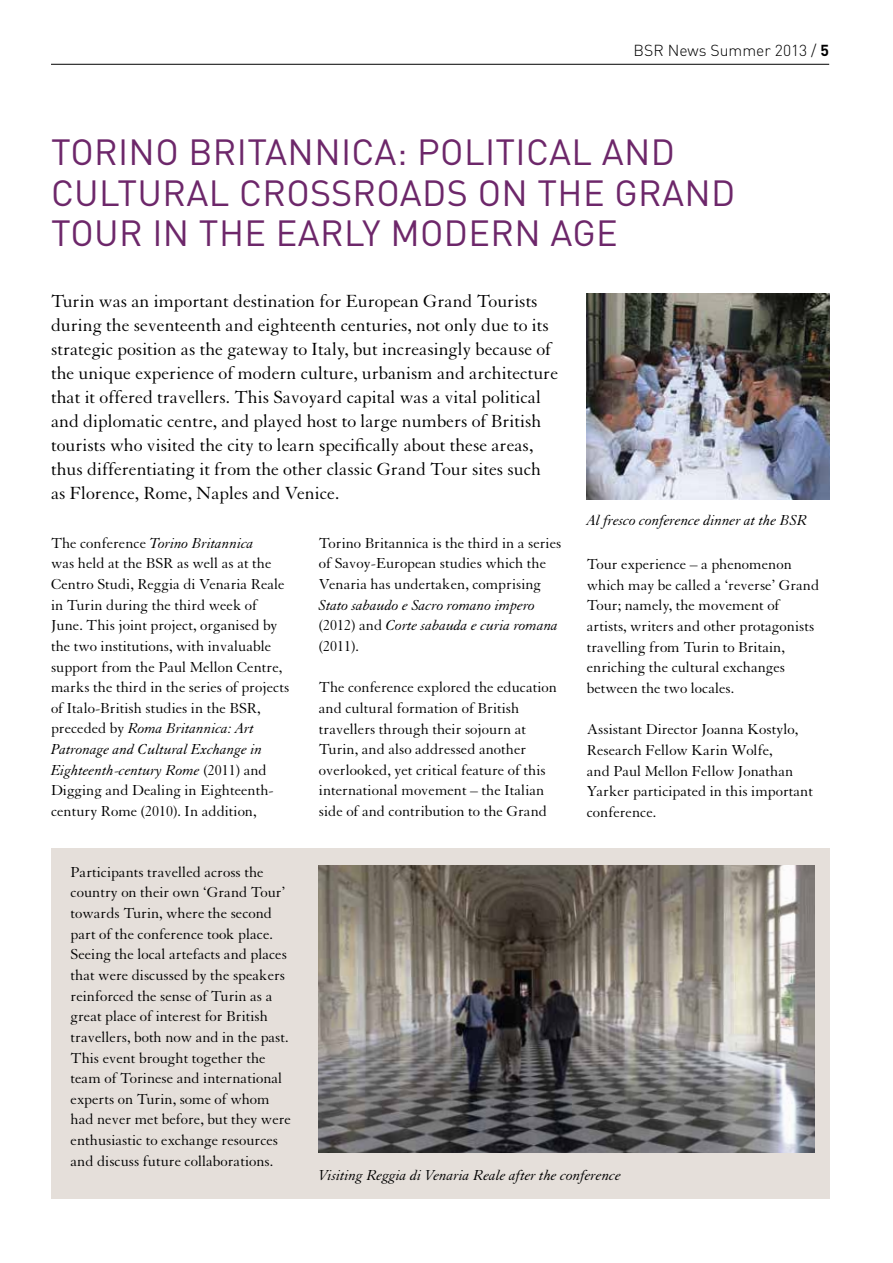
<style>
.page{position:relative;width:893px;height:1263px;background:#fff}
.page>*{position:absolute;margin:0;border:0;box-sizing:border-box;transform-origin:0 0}
.t1{font:36px "DIN";letter-spacing:.01em;color:#6d276a}
.t2{font:19.2px/24px "Granjon";color:#000}
.t3{font:15.75px/20.7px "Granjon";color:#000}
.t4{font:italic 15.75px/20.7px "Granjon";color:#000}
.t5{font:300 15.75px "DIN";color:#000}
.s1{font-weight:700}
.s2{font-style:italic}
.s3{font-style:normal}
</style>
<div class="page">
<hr style="left:51px;top:64px;width:778px;height:1px;background:#000">
<img style="left:587px;top:293px;width:242px;height:206px">
<div style="left:51px;top:848px;width:778px;height:351px;background:#e5dfda"></div>
<img style="left:319px;top:865px;width:495px;height:287px">
<p class="t5" style="left:634px;top:40px;width:197px">BSR News Summer 2013 / <span class="s1">5</span></p>
<h1 class="t1" style="left:51px;top:130px;width:41px">TORINO</h1>
<h1 class="t1" style="left:188px;top:130px;width:46px">BRITANNICA</h1>
<h1 class="t1" style="left:397px;top:130px;width:63px">: POLITICAL</h1>
<h1 class="t1" style="left:602px;top:130px;width:25px">AND</h1>
<h1 class="t1" style="left:51px;top:170px;width:134px">CULTURAL</h1>
<h1 class="t1" style="left:239px;top:170px;width:47px">CROSSROADS</h1>
<h1 class="t1" style="left:478px;top:170px;width:83px">ON THE</h1>
<h1 class="t1" style="left:614px;top:170px;width:48px">GRAND</h1>
<h1 class="t1" style="left:51px;top:211px;width:171px">TOUR IN THE</h1>
<h1 class="t1" style="left:276px;top:211px;width:169px">EARLY MODERN</h1>
<h1 class="t1" style="left:550px;top:211px;width:44px">AGE</h1>
<p class="t2" style="left:51px;top:290px;width:509px">Turin was an important destination for European Grand Tourists during the seventeenth and eighteenth centuries, not only due to its strategic position as the gateway to Italy, but increasingly because of the unique experience of modern culture, urbanism and architecture that it offered travellers. This Savoyard capital was a vital political and diplomatic centre, and played host to large numbers of British tourists who visited the city to learn specifically about these areas, thus differentiating it from the other classic Grand Tour sites such as Florence, Rome, Naples and Venice.</p>
<p class="t3" style="left:51px;top:533px;width:240px">The conference <span class="s2">Torino Britannica<br></span>was held at the BSR as well as at the Centro Studi, Reggia di Venaria Reale in Turin during the third week of June. This joint project, organised by the two institutions, with invaluable support from the Paul Mellon Centre, marks the third in the series of projects of Italo-British studies in the BSR, preceded by <span class="s2">Roma Britannica: Art Patronage and Cultural Exchange in Eighteenth-century Rome</span> (2011) and Digging and Dealing in Eighteenth&shy;century Rome (2010). In addition,</p>
<p class="t3" style="left:319px;top:533px;width:244px">Torino Britannica is the third in a series of Savoy-European studies which the<br>Venaria has undertaken, comprising</p>
<p class="t4" style="left:319px;top:595px;width:241px">Stato sabaudo e Sacro romano impero <span class="s3">(2012) and</span> Corte sabauda e curia romana <span class="s3">(2011).</span></p>
<p class="t3" style="left:319px;top:677px;width:239px">The conference explored the education and cultural formation of British travellers through their sojourn at Turin, and also addressed another overlooked, yet critical feature of this international movement – the Italian side of and contribution to the Grand</p>
<p class="t3" style="left:71px;top:862px;width:222px">Participants travelled across the country on their own ‘Grand Tour’ towards Turin, where the second part of the conference took place.<br>Seeing the local artefacts and places that were discussed by the speakers reinforced the sense of Turin as a great place of interest for British travellers, both now and in the past.<br>This event brought together the team of Torinese and international experts on Turin, some of whom had never met before, but they were enthusiastic to exchange resources and discuss future collaborations.</p>
<p class="t4" style="left:587px;top:510px;width:222px">Al fresco conference dinner at the BSR</p>
<p class="t3" style="left:587px;top:554px;width:234px">Tour experience – a phenomenon which may be called a ‘reverse’ Grand Tour; namely, the movement of artists, writers and other protagonists travelling from Turin to Britain, enriching the cultural exchanges between the two locales.</p>
<p class="t3" style="left:587px;top:719px;width:228px">Assistant Director Joanna Kostylo,<br>Research Fellow Karin Wolfe,<br>and Paul Mellon Fellow Jonathan<br>Yarker participated in this important conference.</p>
<p class="t4" style="left:319px;top:1165px;width:304px">Visiting Reggia di Venaria Reale after the conference</p>
</div>
